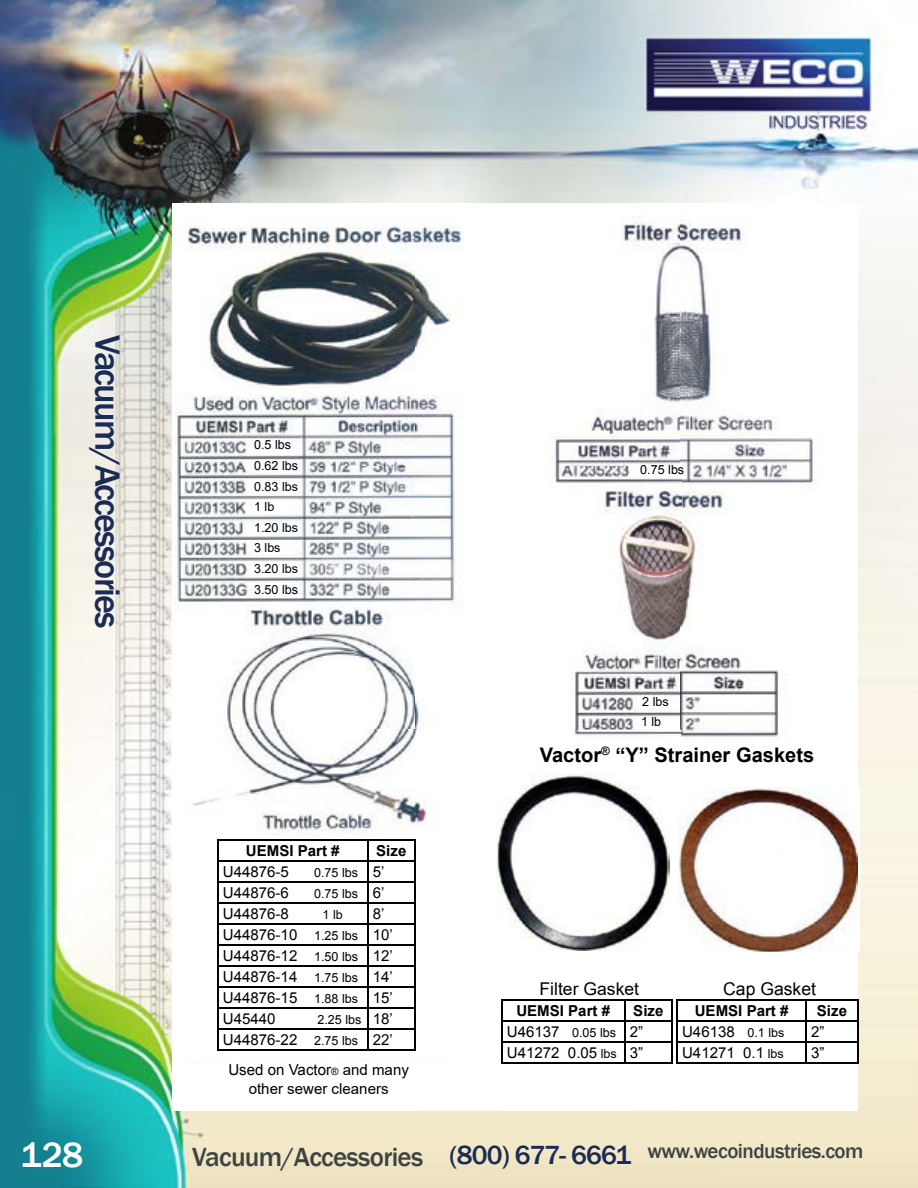
<style>
.page{position:relative;width:918px;height:1188px;background:#fff}
.page>*{position:absolute;margin:0;border:0;box-sizing:border-box;transform-origin:0 0}
.t1{font:500 36px "Franklin Gothic";letter-spacing:-.05em;color:#1a2b55}
.t2{font:500 36px "Franklin Gothic";color:#fff}
.t3{font:500 21px "Franklin Gothic";letter-spacing:-.025em;color:#3e4444}
.t4{font:700 20.1px "Arial";color:#000}
.t5{font:17.55px "Arial";color:#000}
.t6{font:15px/21px "Arial";color:#000}
.t7{font:700 15px "Arial";color:#000}
.t8{font:12.6px/20.1px "Arial";color:#000}
.s1{font-size:15px}
.s2{font-size:12.6px}
.s3{font-size:10.05px}
.s4{font-weight:700}
.s5{font-size:27px}
.s6{font-size:27px;color:#1a2b55}
</style>
<div class="page">
<img style="left:0;top:0;width:918px;height:1188px">
<img style="left:173px;top:203px;width:508px;height:527px">
<img style="left:681px;top:203px;width:177px;height:584px">
<img style="left:173px;top:730px;width:331px;height:381px">
<img style="left:504px;top:730px;width:177px;height:44px">
<img style="left:637px;top:774px;width:44px;height:337px">
<img style="left:504px;top:950px;width:133px;height:161px">
<img style="left:681px;top:952px;width:177px;height:159px">
<hr style="left:501px;top:1000px;width:124px;height:1px;background:#000">
<hr style="left:625px;top:1000px;width:48px;height:1px;background:#000">
<hr style="left:671px;top:1001px;width:2px;height:20px;background:#000">
<hr style="left:501px;top:1021px;width:124px;height:1px;background:#000">
<hr style="left:625px;top:1021px;width:48px;height:1px;background:#000">
<hr style="left:671px;top:1022px;width:2px;height:20px;background:#000">
<hr style="left:501px;top:1042px;width:124px;height:1px;background:#000">
<svg style="left:501px;top:1001px;width:1px;height:62px"></svg>
<hr style="left:625px;top:1042px;width:48px;height:1px;background:#000">
<svg style="left:624px;top:1001px;width:1px;height:62px"></svg>
<hr style="left:671px;top:1043px;width:2px;height:20px;background:#000">
<hr style="left:501px;top:1063px;width:124px;height:1px;background:#000">
<hr style="left:625px;top:1063px;width:48px;height:1px;background:#000">
<img style="left:496px;top:773px;width:173px;height:177px">
<img style="left:678px;top:787px;width:181px;height:165px">
<hr style="left:676px;top:999px;width:130px;height:2px;background:#000">
<hr style="left:806px;top:999px;width:52px;height:2px;background:#000">
<hr style="left:676px;top:1020px;width:130px;height:2px;background:#000">
<hr style="left:806px;top:1020px;width:52px;height:2px;background:#000">
<hr style="left:676px;top:1041px;width:130px;height:2px;background:#000">
<svg style="left:676px;top:1001px;width:2px;height:61px"></svg>
<hr style="left:806px;top:1041px;width:52px;height:2px;background:#000">
<svg style="left:806px;top:1001px;width:1px;height:61px"></svg>
<svg style="left:857px;top:1001px;width:1px;height:61px"></svg>
<hr style="left:676px;top:1062px;width:130px;height:2px;background:#000">
<hr style="left:806px;top:1062px;width:52px;height:2px;background:#000">
<div style="left:173px;top:838px;width:298px;height:221px;background:#fff"></div>
<hr style="left:217px;top:839px;width:151px;height:2px;background:#000">
<hr style="left:368px;top:839px;width:48px;height:2px;background:#000">
<hr style="left:217px;top:860px;width:151px;height:2px;background:#000">
<hr style="left:368px;top:860px;width:48px;height:2px;background:#000">
<hr style="left:217px;top:881px;width:151px;height:2px;background:#000">
<hr style="left:368px;top:881px;width:48px;height:2px;background:#000">
<hr style="left:217px;top:902px;width:151px;height:2px;background:#000">
<hr style="left:368px;top:902px;width:48px;height:2px;background:#000">
<hr style="left:217px;top:923px;width:151px;height:2px;background:#000">
<hr style="left:368px;top:923px;width:48px;height:2px;background:#000">
<svg style="left:414px;top:841px;width:2px;height:103px"></svg>
<hr style="left:217px;top:944px;width:151px;height:2px;background:#000">
<hr style="left:368px;top:944px;width:48px;height:2px;background:#000">
<hr style="left:414px;top:946px;width:2px;height:20px;background:#000">
<hr style="left:217px;top:966px;width:151px;height:1px;background:#000">
<hr style="left:368px;top:966px;width:48px;height:1px;background:#000">
<hr style="left:414px;top:967px;width:2px;height:20px;background:#000">
<hr style="left:217px;top:987px;width:151px;height:1px;background:#000">
<hr style="left:368px;top:987px;width:48px;height:1px;background:#000">
<hr style="left:414px;top:988px;width:2px;height:20px;background:#000">
<hr style="left:217px;top:1008px;width:151px;height:1px;background:#000">
<hr style="left:368px;top:1008px;width:48px;height:1px;background:#000">
<hr style="left:414px;top:1009px;width:2px;height:20px;background:#000">
<hr style="left:217px;top:1029px;width:151px;height:1px;background:#000">
<svg style="left:217px;top:841px;width:1px;height:209px"></svg>
<hr style="left:368px;top:1029px;width:48px;height:1px;background:#000">
<svg style="left:367px;top:841px;width:1px;height:209px"></svg>
<hr style="left:414px;top:1030px;width:2px;height:20px;background:#000">
<hr style="left:217px;top:1050px;width:151px;height:1px;background:#000">
<hr style="left:368px;top:1050px;width:48px;height:1px;background:#000">
<h1 class="t1" style="left:130px;top:335px;width:294px;rotate:90deg">Vacuum/Accessories</h1>
<p class="t8" style="left:254px;top:434px;width:45px;line-height:21.3px">0.5 lbs<br>0.62 lbs</p>
<p class="t8" style="left:254px;top:476px;width:45px">0.83 lbs<br>1 lb</p>
<p class="t8" style="left:254px;top:517px;width:45px">1.20 lbs<br>3 lbs</p>
<p class="t8" style="left:254px;top:559px;width:45px">3.20 lbs<br>3.50 lbs</p>
<p class="t7" style="left:246px;top:840px;width:95px">UEMSI Part #</p>
<p class="t7" style="left:376px;top:840px;width:32px">Size</p>
<p class="t6" style="left:223px;top:861px;width:68px">U44876-5</p>
<p class="t8" style="left:314px;top:863px;width:72px">0.75 lbs <span class="s1">5’</span></p>
<p class="t6" style="left:223px;top:882px;width:68px">U44876-6</p>
<p class="t8" style="left:314px;top:884px;width:72px">0.75 lbs <span class="s1">6’</span></p>
<p class="t6" style="left:223px;top:903px;width:68px">U44876-8</p>
<p class="t8" style="left:323px;top:905px;width:22px">1 lb</p>
<p class="t6" style="left:223px;top:903px;width:171px;text-indent:150px">8’<br>U44876-10 <span class="s2">1.25 lbs</span> 10’<br>U44876-12 <span class="s2">1.50 lbs</span> 12’<br>U44876-14 <span class="s2">1.75 lbs</span> 14’<br>U44876-15 <span class="s2">1.88 lbs</span> 15’<br>U45440</p>
<p class="t8" style="left:318px;top:1010px;width:77px">2.25 lbs <span class="s1">18’</span></p>
<p class="t6" style="left:223px;top:1030px;width:171px">U44876-22 <span class="s2">2.75 lbs</span> 22’</p>
<p class="t6" style="left:228px;top:1061px;width:182px;line-height:18.1px;text-align:center">Used on Vactor<span class="s3">®</span> and many other sewer cleaners</p>
<p class="t8" style="left:640px;top:460px;width:45px">0.75 lbs</p>
<p class="t8" style="left:641px;top:692px;width:29px">2 lbs<br>1 lb</p>
<h3 class="t4" style="left:540px;top:740px;width:276px">Vactor<sup>®</sup> “Y” Strainer Gaskets</h3>
<p class="t5" style="left:540px;top:977px;width:101px">Filter Gasket</p>
<p class="t5" style="left:723px;top:977px;width:94px">Cap Gasket</p>
<p class="t6" style="left:507px;top:1001px;width:158px;text-indent:126px"><span class="s4">Size<br></span>U46137 <span class="s2">0.05 lbs</span> 2”<br>U41272 0.05 <span class="s2">lbs</span> 3”</p>
<p class="t7" style="left:516px;top:1000px;width:95px">UEMSI Part #</p>
<p class="t7" style="left:695px;top:1000px;width:95px">UEMSI Part #</p>
<p class="t7" style="left:817px;top:1000px;width:32px">Size</p>
<p class="t6" style="left:682px;top:1021px;width:104px">U46138 <span class="s2">0.1 lbs</span></p>
<p class="t6" style="left:811px;top:1021px;width:15px">2”</p>
<p class="t6" style="left:682px;top:1042px;width:103px">U41271 0.1 <span class="s2">lbs</span></p>
<p class="t6" style="left:811px;top:1042px;width:15px">3”</p>
<h1 class="t2" style="left:21px;top:1133px;width:64px">128</h1>
<h2 class="t3" style="left:192px;top:1138px;width:673px"><span class="s5">Vacuum/Accessories</span> <span class="s6">(800) 677- 6661</span> www.wecoindustries.com</h2>
</div>
